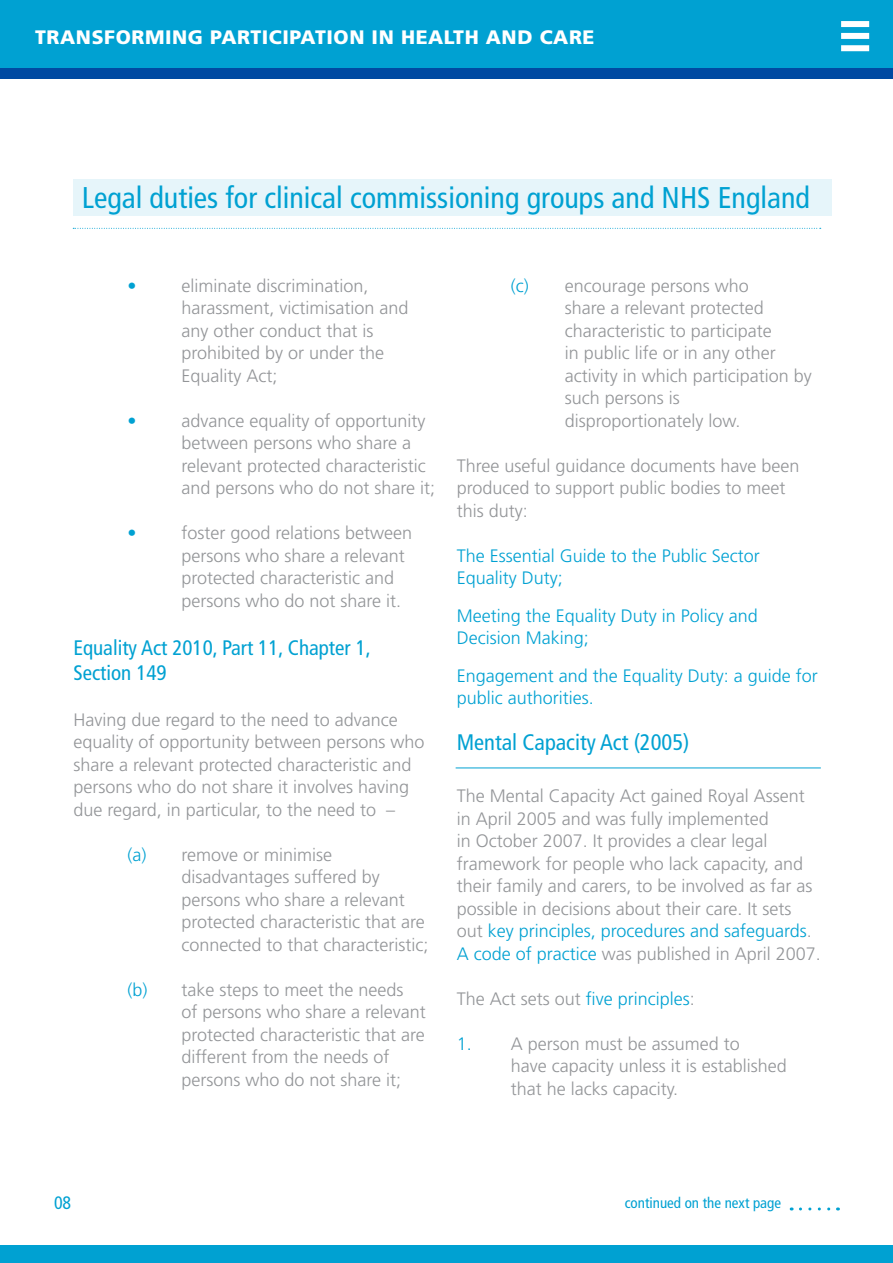
<style>
.page{position:relative;width:893px;height:1263px;background:#fff}
.page>*{position:absolute;margin:0;border:0;box-sizing:border-box;transform-origin:0 0}
.t1{font:condensed 30px "Frutiger";color:#00a1d2}
.t2{font:condensed 22.5px "Frutiger";color:#00a1d2}
.t3{font:condensed 21px/25.5px "Frutiger";color:#00a1d2}
.t4{font:900 19.5px "Frutiger";letter-spacing:.03em;color:#fff}
.t5{font:300 18px/22.5px "Frutiger";color:#939598}
.t6{font:300 18px/22.5px "Frutiger";color:#00a1d2}
.t7{font:condensed 18px "Frutiger";color:#00a1d2}
.t8{font:condensed 15px "Frutiger";color:#00a1d2}
.s1{color:#00a1d2}
</style>
<div class="page">
<div style="left:0;top:0;width:893px;height:68px;background:#00a1d2"></div>
<div style="left:0;top:1245px;width:893px;height:18px;background:#00a1d2"></div>
<div style="left:0;top:68px;width:893px;height:11px;background:#004aa2"></div>
<div style="left:841px;top:45px;width:28px;height:6px;background:#fff"></div>
<div style="left:841px;top:33px;width:28px;height:6px;background:#fff"></div>
<div style="left:841px;top:21px;width:28px;height:6px;background:#fff"></div>
<hr style="left:456px;top:767px;width:365px;height:1px;background:#00a1d2">
<svg style="left:800px;top:1207px;width:38px;height:3px"></svg>
<div style="left:73px;top:179px;width:758px;height:36px;background:#e6f5fa"></div>
<svg style="left:73px;top:228px;width:748px;height:1px"></svg>
<p class="t4" style="left:35px;top:26px;width:561px">TRANSFORMING PARTICIPATION IN HEALTH AND CARE</p>
<h1 class="t1" style="left:82px;top:180px;width:730px">Legal duties for clinical commissioning groups and NHS England</h1>
<p class="t6" style="left:127px;top:274px;width:10px">•</p>
<p class="t5" style="left:181px;top:274px;width:228px">eliminate discrimination, harassment, victimisation and any other conduct that is prohibited by or under the<br>Equality Act;</p>
<p class="t6" style="left:127px;top:409px;width:10px">•</p>
<p class="t5" style="left:181px;top:409px;width:255px">advance equality of opportunity between persons who share a relevant protected characteristic and persons who do not share it;</p>
<p class="t6" style="left:127px;top:522px;width:10px">•</p>
<p class="t5" style="left:181px;top:522px;width:232px">foster good relations between persons who share a relevant protected characteristic and persons who do not share it.</p>
<p class="t3" style="left:73px;top:635px;width:299px">Equality Act 2010, Part 11, Chapter 1,<br>Section 149</p>
<p class="t5" style="left:73px;top:708px;width:353px">Having due regard to the need to advance equality of opportunity between persons who share a relevant protected characteristic and persons who do not share it involves having due regard, in particular, to the need to –</p>
<p class="t5" style="left:181px;top:843px;width:248px;text-indent:-54px"><span class="s1">(a)</span> remove or minimise disadvantages suffered by persons who share a relevant protected characteristic that are connected to that characteristic;</p>
<p class="t5" style="left:181px;top:978px;width:246px;text-indent:-54px"><span class="s1">(b)</span> take steps to meet the needs<br>of persons who share a relevant protected characteristic that are different from the needs of persons who do not share it;</p>
<p class="t5" style="left:565px;top:274px;width:248px;text-indent:-54px"><span class="s1">(c)</span> encourage persons who<br>share a relevant protected characteristic to participate<br>in public life or in any other activity in which participation by such persons is disproportionately low.</p>
<p class="t5" style="left:457px;top:454px;width:344px">Three useful guidance documents have been produced to support public bodies to meet this duty:</p>
<p class="t6" style="left:457px;top:544px;width:305px">The Essential Guide to the Public Sector<br>Equality Duty;</p>
<p class="t6" style="left:457px;top:604px;width:303px">Meeting the Equality Duty in Policy and<br>Decision Making;</p>
<p class="t6" style="left:457px;top:664px;width:363px">Engagement and the Equality Duty: a guide for public authorities.</p>
<p class="t2" style="left:457px;top:729px;width:234px">Mental Capacity Act (2005)</p>
<p class="t5" style="left:457px;top:784px;width:366px">The Mental Capacity Act gained Royal Assent in April 2005 and was fully implemented<br>in October 2007. It provides a clear legal framework for people who lack capacity, and their family and carers, to be involved as far as possible in decisions about their care. It sets out <span class="s1">key principles, procedures and safeguards</span>.<br><span class="s1">A code of practice</span> was published in April 2007.</p>
<p class="t5" style="left:457px;top:987px;width:240px">The Act sets out <span class="s1">five principles</span>:</p>
<p class="t5" style="left:511px;top:1032px;width:278px;text-indent:-54px"><span class="s1">1.</span> A person must be assumed to<br>have capacity unless it is established that he lacks capacity.</p>
<p class="t7" style="left:54px;top:1192px;width:19px">08</p>
<p class="t8" style="left:625px;top:1194px;width:158px">continued on the next page</p>
</div>
